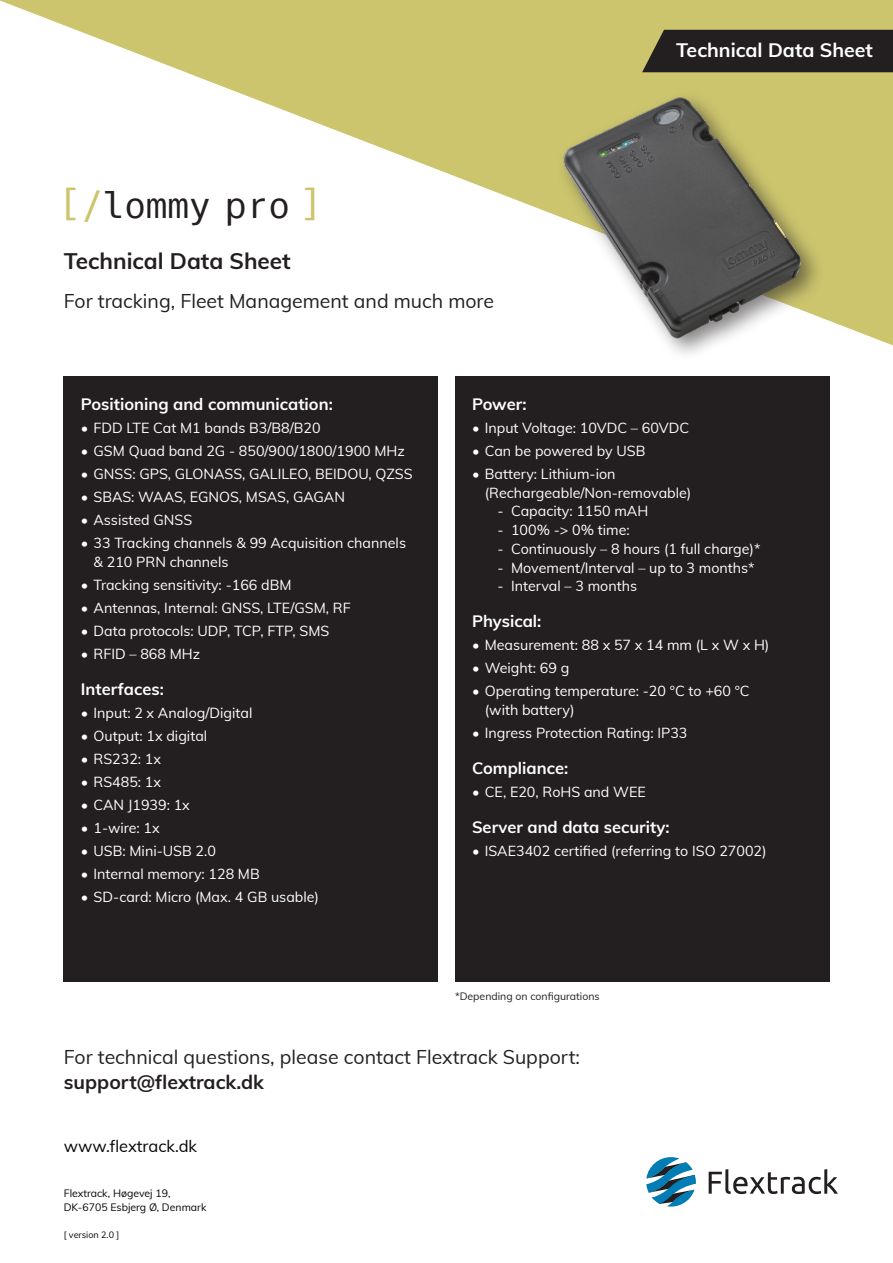
<style>
.page{position:relative;width:893px;height:1263px;background:#fff}
.page>*{position:absolute;margin:0;border:0;box-sizing:border-box;transform-origin:0 0}
.t1{font:36px "Oxygen Mono";color:#231f20}
.Overskrift{font:700 22.5px "Muli";color:#231f20}
.Overskrift-2{font:19.5px "Muli";color:#231f20}
.t2{font:700 19.5px "Muli";color:#231f20}
.Overskrift-3{font:700 19.5px "Muli";color:#fff}
.Brød_overskrift{font:700 16.5px "Muli";color:#fff}
.t3{font:16.5px "Muli";color:#040503}
.t4{font:14.25px/18.8px "Muli";color:#fff}
.t5{font:10.5px/13.5px "Muli";color:#040503}
.Brødtekst{font:10.5px "Muli";color:#231f20}
.t6{font:9px "Muli";color:#040503}
.s1{color:#ccc56e}
</style>
<div class="page">
<svg style="left:0;top:0;width:893px;height:345px"></svg>
<svg style="left:709px;top:1169px;width:129px;height:25px"></svg>
<svg style="left:646px;top:1157px;width:50px;height:49px"></svg>
<div style="left:642px;top:30px;width:251px;height:42px;background:#231f20"></div>
<div style="left:455px;top:376px;width:374px;height:606px;background:#231f20"></div>
<div style="left:64px;top:376px;width:374px;height:606px;background:#231f20"></div>
<img style="left:557px;top:90px;width:300px;height:288px">
<p class="t1" style="left:60px;top:181px;width:264px"><span class="s1">[/</span>lommy pro <span class="s1">]</span></p>
<p class="Overskrift" style="left:64px;top:245px;width:228px">Technical Data Sheet</p>
<p class="Overskrift-2" style="left:64px;top:286px;width:432px">For tracking, Fleet Management and much more</p>
<p class="Overskrift-3" style="left:676px;top:36px;width:198px">Technical Data Sheet</p>
<p class="Brød_overskrift" style="left:81px;top:392px;width:254px">Positioning and communication:</p>
<p class="t4" style="left:81px;top:418px;width:241px">• FDD LTE Cat M1 bands B3/B8/B20</p>
<p class="t4" style="left:81px;top:441px;width:326px">• GSM Quad band 2G - 850/900/1800/1900 MHz</p>
<p class="t4" style="left:81px;top:464px;width:333px">• GNSS: GPS, GLONASS, GALILEO, BEIDOU, QZSS</p>
<p class="t4" style="left:81px;top:487px;width:266px">• SBAS: WAAS, EGNOS, MSAS, GAGAN</p>
<p class="t4" style="left:81px;top:510px;width:113px">• Assisted GNSS</p>
<p class="t4" style="left:94px;top:533px;width:314px;text-indent:-13px">• 33 Tracking channels &amp; 99 Acquisition channels &amp; 210 PRN channels</p>
<p class="t4" style="left:81px;top:574px;width:212px">• Tracking sensitivity: -166 dBM</p>
<p class="t4" style="left:81px;top:597px;width:272px">• Antennas, Internal: GNSS, LTE/GSM, RF</p>
<p class="t4" style="left:81px;top:620px;width:250px">• Data protocols: UDP, TCP, FTP, SMS</p>
<p class="t4" style="left:81px;top:643px;width:121px">• RFID – 868 MHz</p>
<p class="Brød_overskrift" style="left:81px;top:676px;width:85px">Interfaces:</p>
<p class="t4" style="left:81px;top:702px;width:173px">• Input: 2 x Analog/Digital</p>
<p class="t4" style="left:81px;top:725px;width:128px">• Output: 1x digital</p>
<p class="t4" style="left:81px;top:748px;width:82px">• RS232: 1x</p>
<p class="t4" style="left:81px;top:771px;width:82px">• RS485: 1x</p>
<p class="t4" style="left:81px;top:794px;width:111px">• CAN J1939: 1x</p>
<p class="t4" style="left:81px;top:817px;width:80px">• 1-wire: 1x</p>
<p class="t4" style="left:81px;top:840px;width:137px">• USB: Mini-USB 2.0</p>
<p class="t4" style="left:81px;top:863px;width:180px">• Internal memory: 128 MB</p>
<p class="t4" style="left:81px;top:886px;width:240px">• SD-card: Micro (Max. 4 GB usable)</p>
<p class="Brød_overskrift" style="left:472px;top:392px;width:56px">Power:</p>
<p class="t4" style="left:472px;top:418px;width:219px">• Input Voltage: 10VDC – 60VDC</p>
<p class="t4" style="left:472px;top:441px;width:175px">• Can be powered by USB</p>
<p class="t4" style="left:485px;top:464px;width:208px;text-indent:-13px">• Battery: Lithium-ion (Rechargeable/Non-removable)</p>
<p class="t4" style="left:497px;top:501px;width:152px">- Capacity: 1150 mAH</p>
<p class="t4" style="left:497px;top:520px;width:134px">- 100% -&gt; 0% time:</p>
<p class="t4" style="left:497px;top:539px;width:264px">- Continuously – 8 hours (1 full charge)*</p>
<p class="t4" style="left:497px;top:557px;width:259px">- Movement/Interval – up to 3 months*</p>
<p class="t4" style="left:497px;top:576px;width:141px">- Interval – 3 months</p>
<p class="Brød_overskrift" style="left:472px;top:609px;width:71px">Physical:</p>
<p class="t4" style="left:472px;top:635px;width:299px">• Measurement: 88 x 57 x 14 mm (L x W x H)</p>
<p class="t4" style="left:472px;top:658px;width:99px">• Weight: 69 g</p>
<p class="t4" style="left:485px;top:681px;width:266px;text-indent:-13px">• Operating temperature: -20 °C to +60 °C (with battery)</p>
<p class="t4" style="left:472px;top:723px;width:217px">• Ingress Protection Rating: IP33</p>
<p class="Brød_overskrift" style="left:472px;top:756px;width:98px">Compliance:</p>
<p class="t4" style="left:472px;top:781px;width:175px">• CE, E20, RoHS and WEE</p>
<p class="Brød_overskrift" style="left:472px;top:814px;width:199px">Server and data security:</p>
<p class="t4" style="left:472px;top:840px;width:296px">• ISAE3402 certified (referring to ISO 27002)</p>
<p class="Brødtekst" style="left:455px;top:988px;width:146px">*Depending on configurations</p>
<p class="Overskrift-2" style="left:64px;top:1042px;width:518px">For technical questions, please contact Flextrack Support:</p>
<p class="t2" style="left:64px;top:1068px;width:202px">support@flextrack.dk</p>
<p class="t3" style="left:64px;top:1134px;width:135px">www.flextrack.dk</p>
<p class="t5" style="left:64px;top:1186px;width:144px">Flextrack, Høgevej 19,<br>DK-6705 Esbjerg Ø, Denmark</p>
<p class="t6" style="left:64px;top:1228px;width:57px">[ version 2.0 ]</p>
</div>
